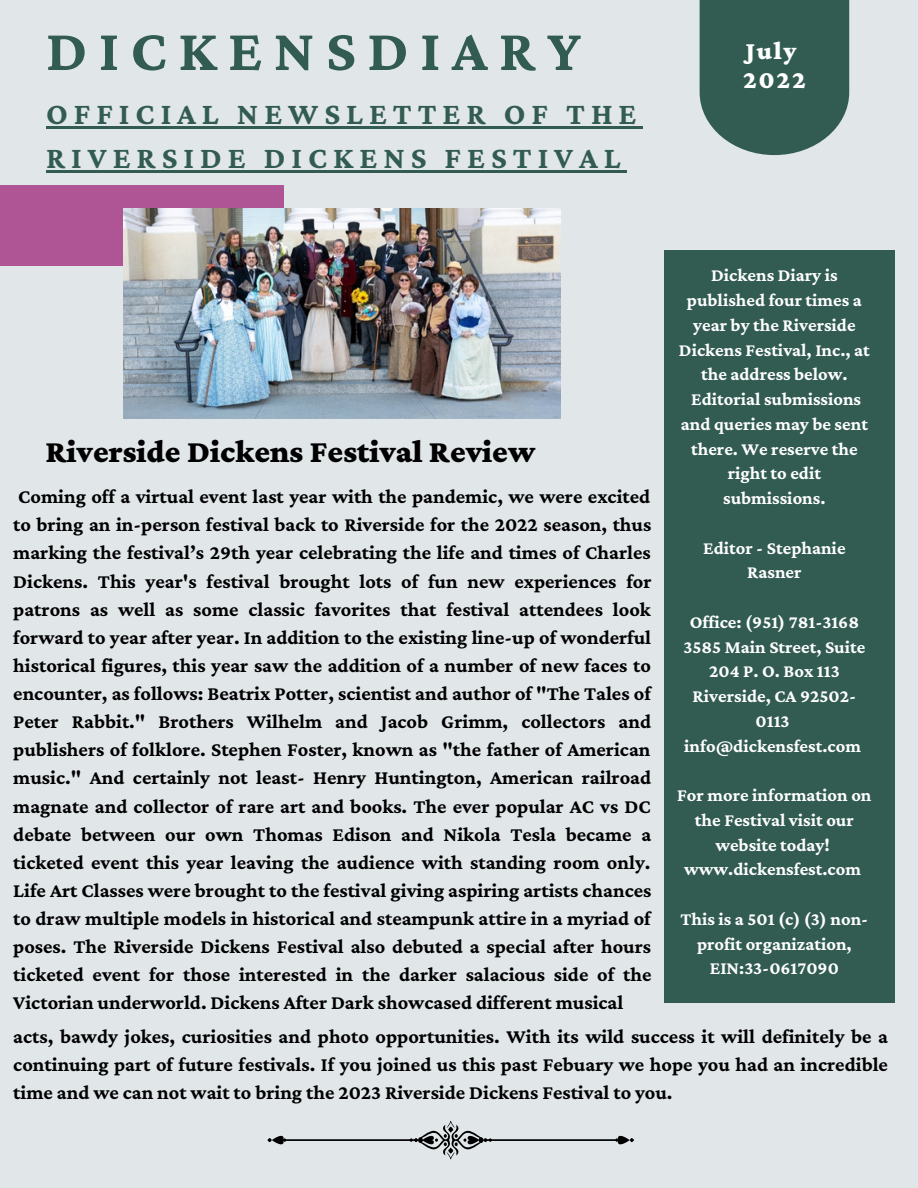
<style>
.page{position:relative;width:918px;height:1188px;background:#e1e6e9}
.page>*{position:absolute;margin:0;border:0;box-sizing:border-box;transform-origin:0 0}
.t1{font:700 60px "Crimson Pro";letter-spacing:.19em;color:#325c52}
.t2{font:900 32.4px "Crimson Pro";color:#000}
.t3{font:700 31.5px/43.8px "Crimson Pro";letter-spacing:.19em;color:#325c52}
.t4{font:900 25.65px/29.4px "Crimson Pro";letter-spacing:.065em;color:#fff}
.t5{font:700 20.25px/28.2px "Crimson Pro";color:#000;text-align:justify}
.t6{font:700 18.45px/24.8px "Crimson Pro";color:#fff;text-align:center}
</style>
<div class="page">
<div style="left:0;top:185px;width:284px;height:81px;background:#af5596"></div>
<img style="left:123px;top:208px;width:438px;height:211px">
<div style="left:664px;top:250px;width:231px;height:753px;background:#325c52"></div>
<svg style="left:700px;top:0;width:149px;height:155px;background:#40675e"></svg>
<svg style="left:267px;top:1121px;width:367px;height:39px"></svg>
<hr style="left:46px;top:126px;width:597px;height:3px;background:#325c52">
<hr style="left:46px;top:170px;width:581px;height:2px;background:#325c52">
<h1 class="t1" style="left:46px;top:16px;width:537px">DICKENSDIARY</h1>
<h3 class="t3" style="left:46px;top:91px;width:592px">OFFICIAL NEWSLETTER OF THE<br>RIVERSIDE DICKENS FESTIVAL</h3>
<p class="t4" style="left:743px;top:36px;width:64px">July<br>2022</p>
<h2 class="t2" style="left:45px;top:433px;width:491px">Riverside Dickens Festival Review</h2>
<p class="t5" style="left:13px;top:482px;width:640px">Coming off a virtual event last year with the pandemic, we were excited to bring an in-person festival back to Riverside for the 2022 season, thus marking the festival’s 29th year celebrating the life and times of Charles Dickens. This year's festival brought lots of fun new experiences for patrons as well as some classic favorites that festival attendees look forward to year after year. In addition to the existing line-up of wonderful historical figures, this year saw the addition of a number of new faces to encounter, as follows: Beatrix Potter, scientist and author of "The Tales of Peter Rabbit." Brothers Wilhelm and Jacob Grimm, collectors and publishers of folklore. Stephen Foster, known as "the father of American music." And certainly not least- Henry Huntington, American railroad magnate and collector of rare art and books. The ever popular AC vs DC debate between our own Thomas Edison and Nikola Tesla became a ticketed event this year leaving the audience with standing room only.<br>Life Art Classes were brought to the festival giving aspiring artists chances to draw multiple models in historical and steampunk attire in a myriad of poses. The Riverside Dickens Festival also debuted a special after hours ticketed event for those interested in the darker salacious side of the Victorian underworld. Dickens After Dark showcased different musical</p>
<p class="t6" style="left:679px;top:263px;width:192px">Dickens Diary is published four times a year by the Riverside<br>Dickens Festival, Inc., at the address below.<br>Editorial submissions and queries may be sent there. We reserve the right to edit submissions.</p>
<p class="t6" style="left:703px;top:535px;width:144px">Editor - Stephanie<br>Rasner</p>
<p class="t6" style="left:683px;top:609px;width:183px">Office: (951) 781-3168<br>3585 Main Street, Suite<br>204 P. O. Box 113<br>Riverside, CA 92502-<br>0113 info@dickensfest.com</p>
<p class="t6" style="left:677px;top:782px;width:196px">For more information on the Festival visit our website today! www.dickensfest.com</p>
<p class="t6" style="left:680px;top:906px;width:189px">This is a 501 (c) (3) non&shy;profit organization,<br>EIN:33-0617090</p>
<p class="t5" style="left:13px;top:1022px;width:876px">acts, bawdy jokes, curiosities and photo opportunities. With its wild success it will definitely be a continuing part of future festivals. If you joined us this past Febuary we hope you had an incredible time and we can not wait to bring the 2023 Riverside Dickens Festival to you.</p>
</div>
